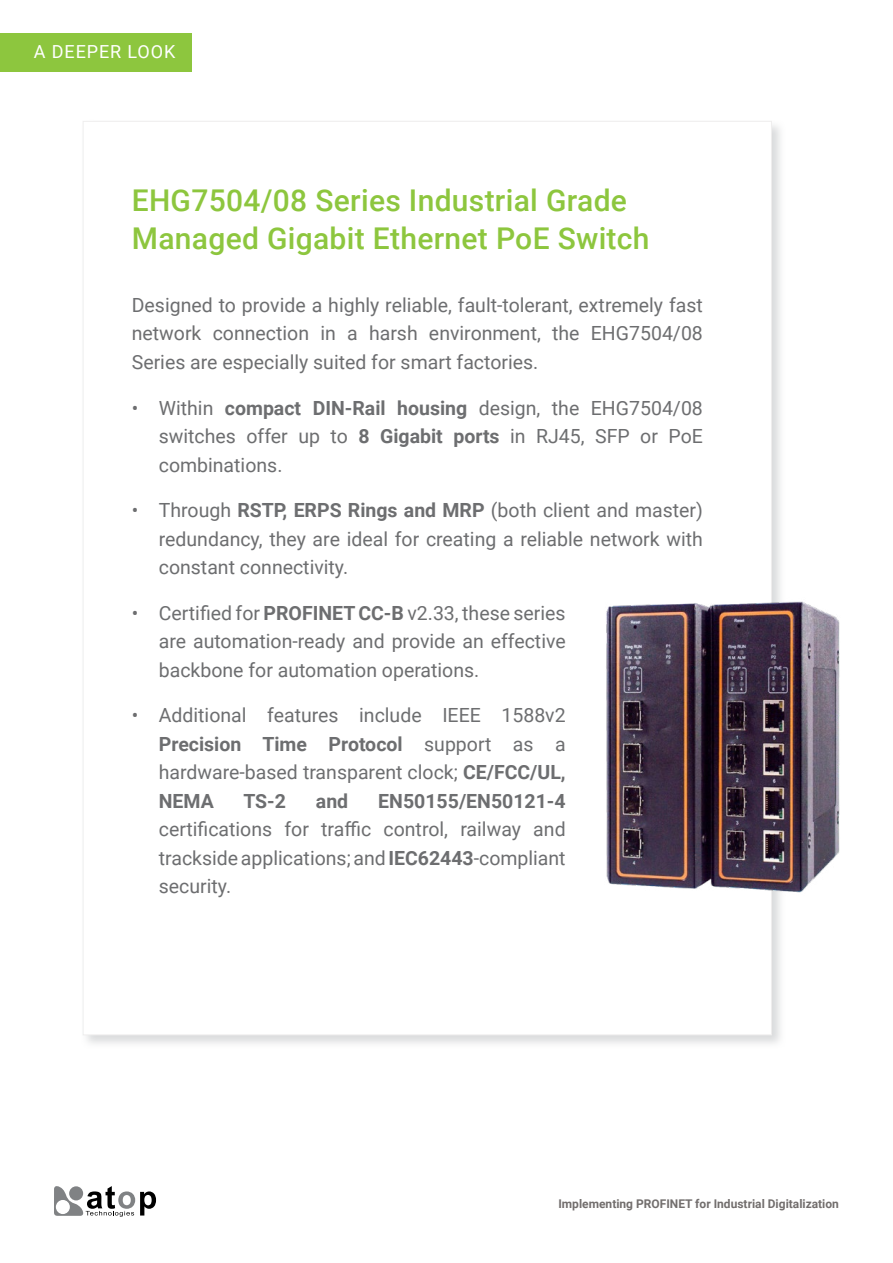
<style>
.page{position:relative;width:893px;height:1263px;background:#fff}
.page>*{position:absolute;margin:0;border:0;box-sizing:border-box;transform-origin:0 0}
.t1{font:500 30px/37.5px "Roboto";letter-spacing:.01em;color:#8dc63e}
.t2{font:19.5px/28.5px "Roboto";color:#6d6e70;text-align:justify}
.t3{font:700 19.5px "Roboto";color:#6d6e70}
.t4{font:18px "Roboto";letter-spacing:.05em;color:#fff}
.t5{font:700 12px "Roboto";color:#726e6d}
.s1{font-weight:700}
</style>
<div class="page">
<svg style="left:54px;top:1186px;width:102px;height:31px"></svg>
<div style="left:81px;top:119px;width:705px;height:930px;background:#c6c8ca;opacity:.65"></div>
<div style="left:83px;top:121px;width:689px;height:914px;background:#fff;border:1px solid #efeeee"></div>
<div style="left:0;top:34px;width:191px;height:38px;background:#8dc63e"></div>
<img style="left:606px;top:568px;width:234px;height:342px">
<p class="t4" style="left:34px;top:39px;width:143px">A DEEPER LOOK</p>
<h1 class="t1" style="left:132px;top:181px;width:519px">EHG7504/08 Series Industrial Grade<br>Managed Gigabit Ethernet PoE Switch</h1>
<p class="t2" style="left:132px;top:290px;width:573px">Designed to provide a highly reliable, fault-tolerant, extremely fast network connection in a harsh environment, the EHG7504/08<br>Series are especially suited for smart factories.</p>
<p class="t2" style="left:159px;top:393px;width:546px;text-indent:-27px">• Within <span class="s1">compact DIN-Rail housing</span> design, the EHG7504/08 switches offer up to <span class="s1">8 Gigabit ports</span> in RJ45, SFP or PoE combinations.</p>
<p class="t2" style="left:159px;top:495px;width:546px;text-indent:-27px">• Through <span class="s1">RSTP, ERPS Rings and MRP</span> (both client and master) redundancy, they are ideal for creating a reliable network with constant connectivity.</p>
<p class="t2" style="left:159px;top:598px;width:408px;text-indent:-27px">• Certified for <span class="s1">PROFINET CC-B</span> v2.33, these series are automation-ready and provide an effective backbone for automation operations.</p>
<p class="t2" style="left:159px;top:700px;width:408px;text-indent:-27px">• Additional features include IEEE 1588v2<br><span class="s1">Precision Time Protocol</span> support as a hardware-based transparent clock; <span class="s1">CE/FCC/UL, NEMA</span></p>
<p class="t3" style="left:243px;top:787px;width:44px">TS-2</p>
<p class="t3" style="left:316px;top:787px;width:34px">and</p>
<p class="t3" style="left:378px;top:787px;width:189px">EN50155/EN50121-4</p>
<p class="t2" style="left:159px;top:814px;width:408px">certifications for traffic control, railway and trackside applications; and <span class="s1">IEC62443</span>-compliant security.</p>
<p class="t5" style="left:558px;top:1195px;width:282px">Implementing PROFINET for Industrial Digitalization</p>
</div>
